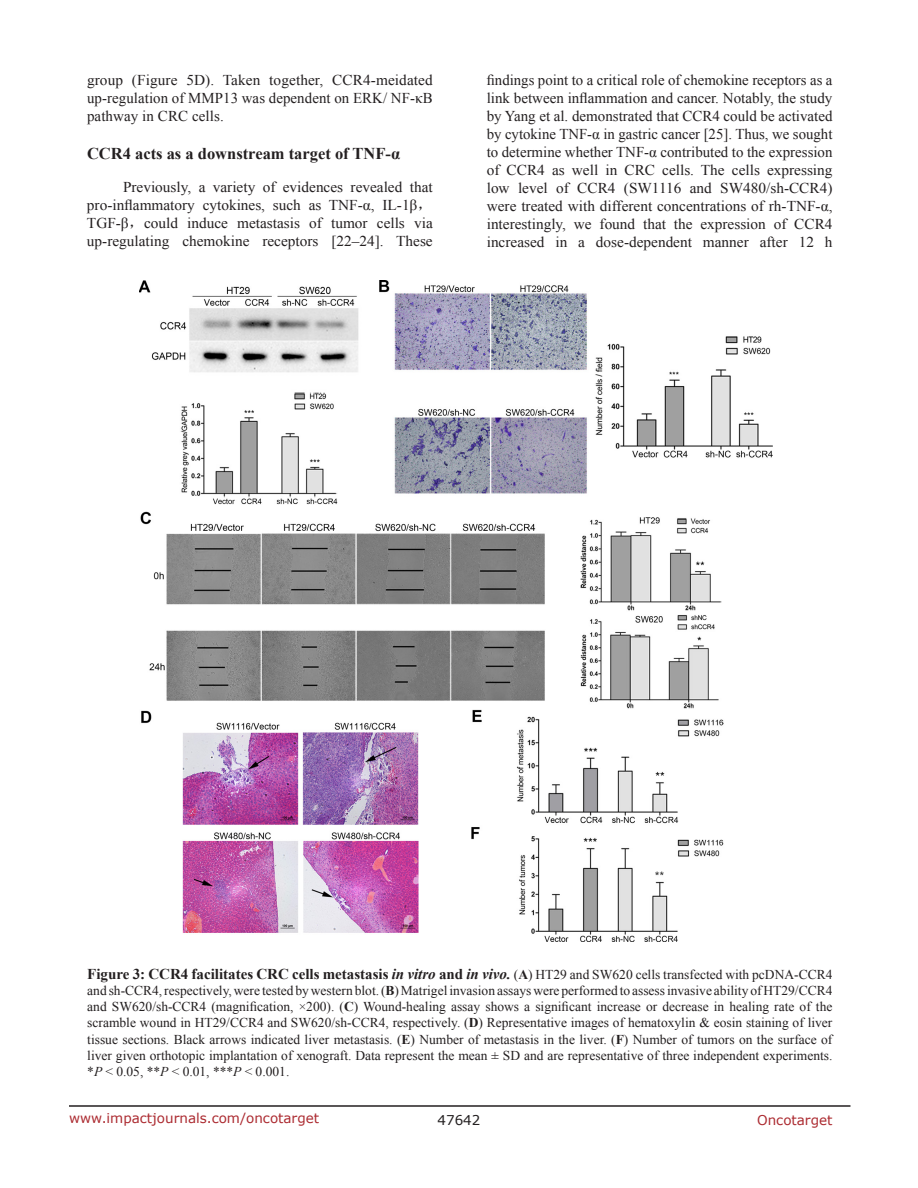
<style>
.page{position:relative;width:918px;height:1188px;background:#fff}
.page>*{position:absolute;margin:0;border:0;box-sizing:border-box;transform-origin:0 0}
.t1{font:700 16.5px "Times New Roman";color:#231f20}
.t2{font:15px/18px "Times New Roman";color:#231f20;text-align:justify}
.t3{font:700 15px "Times New Roman";color:#231f20}
.t4{font:13.5px/16.2px "Times New Roman";color:#231f20;text-align:justify}
.t5{font:13.5px "Verdana";color:#ac2b31}
.t6{font:13.5px "Verdana";color:#231f20}
.s1{font-family:"Sim Sun"}
.s2{font-weight:700;font-size:15px}
.s3{font-weight:700;font-style:italic;font-size:15px}
.s4{font-weight:700}
.s5{font-style:italic}
</style>
<div class="page">
<hr style="left:69px;top:1105px;width:781px;height:2px;background:#231f20">
<img style="left:140px;top:281px;width:633px;height:660px">
<p class="t2" style="left:87px;top:71px;width:347px">group (Figure 5D). Taken together, CCR4-meidated up-regulation of MMP13 was dependent on ERK/ NF-κB pathway in CRC cells.</p>
<p class="t1" style="left:87px;top:142px;width:315px">CCR4 acts as a downstream target of TNF-α</p>
<p class="t2" style="left:87px;top:178px;width:347px;text-indent:36px">Previously, a variety of evidences revealed that pro-inflammatory cytokines, such as TNF-α, IL-1β<span class="s1">，</span>TGF-β<span class="s1">，</span>could induce metastasis of tumor cells via up-regulating chemokine receptors [22–24]. These</p>
<p class="t2" style="left:487px;top:71px;width:347px">findings point to a critical role of chemokine receptors as a link between inflammation and cancer. Notably, the study by Yang et al. demonstrated that CCR4 could be activated by cytokine TNF-α in gastric cancer [25]. Thus, we sought to determine whether TNF-α contributed to the expression of CCR4 as well in CRC cells. The cells expressing low level of CCR4 (SW1116 and SW480/sh-CCR4) were treated with different concentrations of rh-TNF-α, interestingly, we found that the expression of CCR4 increased in a dose-dependent manner after 12 h</p>
<p class="t4" style="left:87px;top:966px;width:747px;text-indent:205px"><span class="s2">cells metastasis</span> <span class="s3">in vitro</span> <span class="s2">and</span> <span class="s3">in vivo.</span> (<span class="s4">A</span>) HT29 and SW620 cells transfected with pcDNA-CCR4 and sh-CCR4, respectively, were tested by western blot. (<span class="s4">B</span>) Matrigel invasion assays were performed to assess invasive ability of HT29/CCR4 and SW620/sh-CCR4 (magnification, ×200). (<span class="s4">C</span>) Wound-healing assay shows a significant increase or decrease in healing rate of the scramble wound in HT29/CCR4 and SW620/sh-CCR4, respectively. (<span class="s4">D</span>) Representative images of hematoxylin &amp; eosin staining of liver tissue sections. Black arrows indicated liver metastasis. (<span class="s4">E</span>) Number of metastasis in the liver. (<span class="s4">F</span>) Number of tumors on the surface of liver given orthotopic implantation of xenograft. Data represent the mean ± SD and are representative of three independent experiments. *<span class="s5">P</span> &lt; 0.05, **<span class="s5">P</span> &lt; 0.01, ***<span class="s5">P</span> &lt; 0.001.</p>
<p class="t3" style="left:87px;top:963px;width:73px">Figure 3: CCR</p>
<p class="t3" style="left:181px;top:963px;width:87px">4 facilitates CRC</p>
<p class="t5" style="left:69px;top:1109px;width:252px">www.impactjournals.com/oncotarget</p>
<p class="t6" style="left:438px;top:1111px;width:44px">47642</p>
<p class="t5" style="left:757px;top:1111px;width:77px">Oncotarget</p>
</div>
